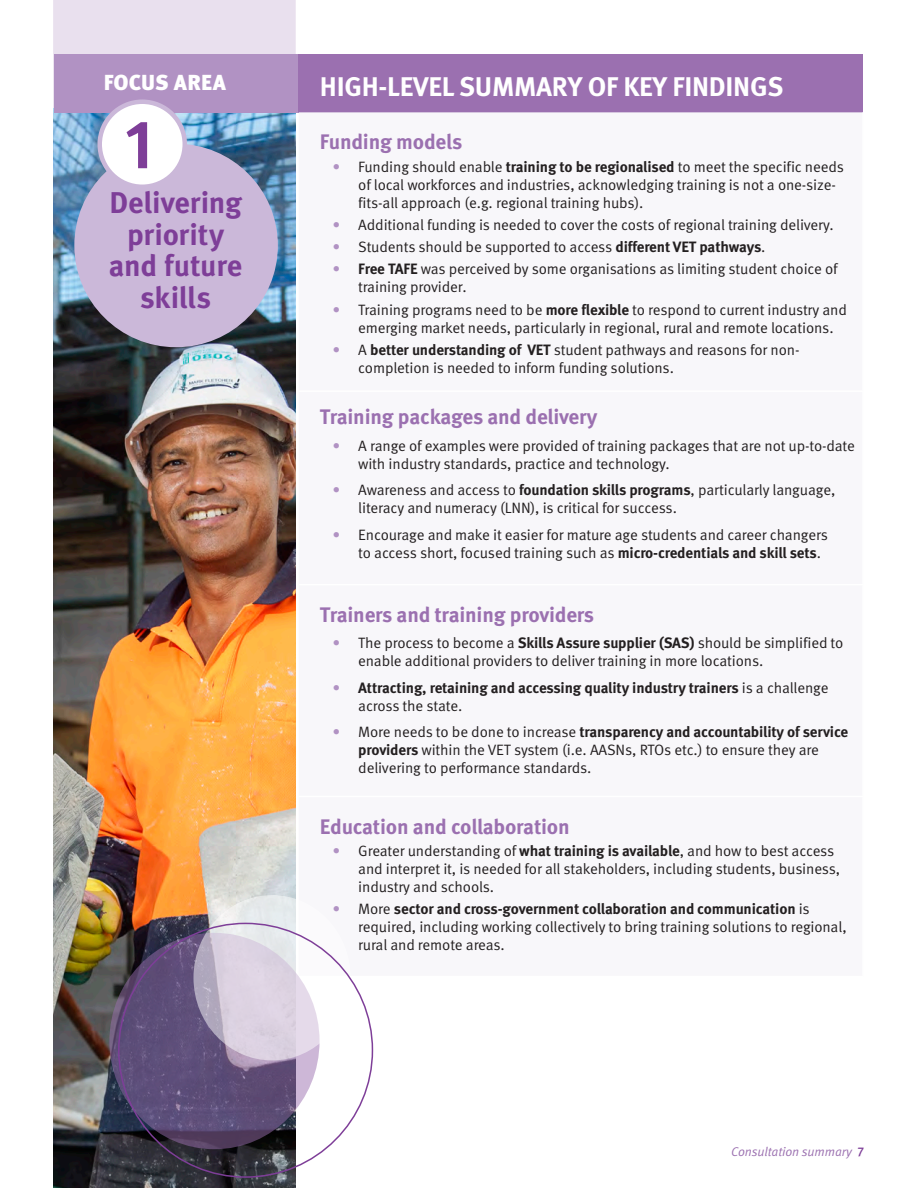
<style>
.page{position:relative;width:918px;height:1188px;background:#fff}
.page>*{position:absolute;margin:0;border:0;box-sizing:border-box;transform-origin:0 0}
.t1{font:700 69px "Meta Pro";color:#7e3e98}
.Heading_1{font:700 30px/31.5px "Meta Pro";letter-spacing:-.01em;color:#7e3e98;text-align:center}
.Body{font:700 27px "Meta Pro";letter-spacing:-.01em;color:#fff}
.Heading_1-2{font:900 21.75px "Meta Pro";letter-spacing:.01em;color:#fff}
.Body-2{font:700 21px "Meta Pro";letter-spacing:-.01em;color:#9b70b0}
.t2{font:15px/18px "Meta Pro Norm";letter-spacing:-.01em;color:#231f20}
.t3{font:700 15px/18px "Meta Pro";letter-spacing:-.01em;color:#231f20}
.t4{font:12.75px "Meta Pro Norm Ita";letter-spacing:-.01em;color:#9b70b0}
.s1{font-family:"Meta Pro";font-weight:700;color:#b192c3}
.s2{font-family:"Meta Pro";font-weight:700}
.s3{color:#b192c3}
.s4{font-family:"Meta Pro Norm";font-weight:400}
.s5{font-family:"Meta Pro";font-weight:500;color:#7e3e98}
</style>
<div class="page">
<div style="left:53px;top:0;width:243px;height:108px;background:#e9e0ee"></div>
<img style="left:53px;top:108px;width:243px;height:1080px">
<div style="left:54px;top:54px;width:245px;height:58px;background:#b192c3"></div>
<div style="left:299px;top:54px;width:564px;height:58px;background:#9b70b0"></div>
<div style="left:74px;top:144px;width:204px;height:203px;background:#cbb8d9;border-radius:50%"></div>
<div style="left:100px;top:102px;width:85px;height:85px;background:#fff;border-radius:50%"></div>
<div style="left:97px;top:99px;width:90px;height:90px;border:4px solid #cbb8d9;border-radius:50%"></div>
<svg style="left:109px;top:933px;width:211px;height:216px;background:#64537c"></svg>
<svg style="left:193px;top:895px;width:158px;height:165px"></svg>
<p class="Heading_1-2" style="left:104px;top:65px;width:124px">FOCUS AREA</p>
<p class="t1" style="left:125px;top:90px;width:30px">1</p>
<p class="Heading_1" style="left:109px;top:185px;width:135px">Delivering priority and future skills</p>
<p class="Body" style="left:320px;top:65px;width:465px">HIGH-LEVEL SUMMARY OF KEY FINDINGS</p>
<p class="Body-2" style="left:320px;top:126px;width:144px">Funding models</p>
<p class="t2" style="left:358px;top:157px;width:487px;text-indent:-26px"><span class="s1">•</span> Funding should enable <span class="s2">training to be regionalised</span> to meet the specific needs of local workforces and industries, acknowledging training is not a one-size&shy;fits-all approach (e.g. regional training hubs).</p>
<p class="t2" style="left:333px;top:215px;width:502px"><span class="s1">•</span> Additional funding is needed to cover the costs of regional training delivery.</p>
<p class="t2" style="left:333px;top:237px;width:434px"><span class="s1">•</span> Students should be supported to access <span class="s2">different VET pathways</span>.</p>
<p class="t2" style="left:358px;top:259px;width:481px;text-indent:-26px"><span class="s1">•</span> <span class="s2">Free TAFE</span> was perceived by some organisations as limiting student choice of training provider.</p>
<p class="t2" style="left:358px;top:300px;width:490px;text-indent:-26px"><span class="s1">•</span> Training programs need to be <span class="s2">more flexible</span> to respond to current industry and emerging market needs, particularly in regional, rural and remote locations.</p>
<p class="t2" style="left:358px;top:340px;width:443px;text-indent:-26px"><span class="s1">•</span> A <span class="s2">better understanding of VET</span> student pathways and reasons for non&shy;completion is needed to inform funding solutions.</p>
<p class="Body-2" style="left:320px;top:400px;width:279px">Training packages and delivery</p>
<p class="t2" style="left:358px;top:435px;width:498px;text-indent:-26px"><span class="s1">•</span> A range of examples were provided of training packages that are not up-to-date with industry standards, practice and technology.</p>
<p class="t2" style="left:358px;top:480px;width:479px;text-indent:-26px"><span class="s1">•</span> Awareness and access to <span class="s2">foundation skills programs</span>, particularly language, literacy and numeracy (LNN), is critical for success.</p>
<p class="t2" style="left:358px;top:524px;width:471px;text-indent:-26px"><span class="s1">•</span> Encourage and make it easier for mature age students and career changers to access short, focused training such as <span class="s2">micro-credentials and skill sets</span>.</p>
<p class="Body-2" style="left:320px;top:598px;width:276px">Trainers and training providers</p>
<p class="t2" style="left:358px;top:633px;width:487px;text-indent:-26px"><span class="s1">•</span> The process to become a <span class="s2">Skills Assure supplier (SAS)</span> should be simplified to enable additional providers to deliver training in more locations.</p>
<p class="t3" style="left:358px;top:678px;width:472px;text-indent:-26px"><span class="s3">•</span> Attracting, retaining and accessing quality industry trainers <span class="s4">is a challenge across the state.</span></p>
<p class="t2" style="left:358px;top:722px;width:492px;text-indent:-26px"><span class="s1">•</span> More needs to be done to increase <span class="s2">transparency and accountability of service providers</span> within the VET system (i.e. AASNs, RTOs etc.) to ensure they are delivering to performance standards.</p>
<p class="Body-2" style="left:320px;top:810px;width:251px">Education and collaboration</p>
<p class="t2" style="left:358px;top:841px;width:484px;text-indent:-26px"><span class="s1">•</span> Greater understanding of <span class="s2">what training is available</span>, and how to best access and interpret it, is needed for all stakeholders, including students, business, industry and schools.</p>
<p class="t2" style="left:358px;top:899px;width:490px;text-indent:-26px"><span class="s1">•</span> More <span class="s2">sector and cross-government collaboration and communication</span> is required, including working collectively to bring training solutions to regional, rural and remote areas.</p>
<p class="t4" style="left:731px;top:1142px;width:134px">Consultation summary <span class="s5">7</span></p>
</div>
